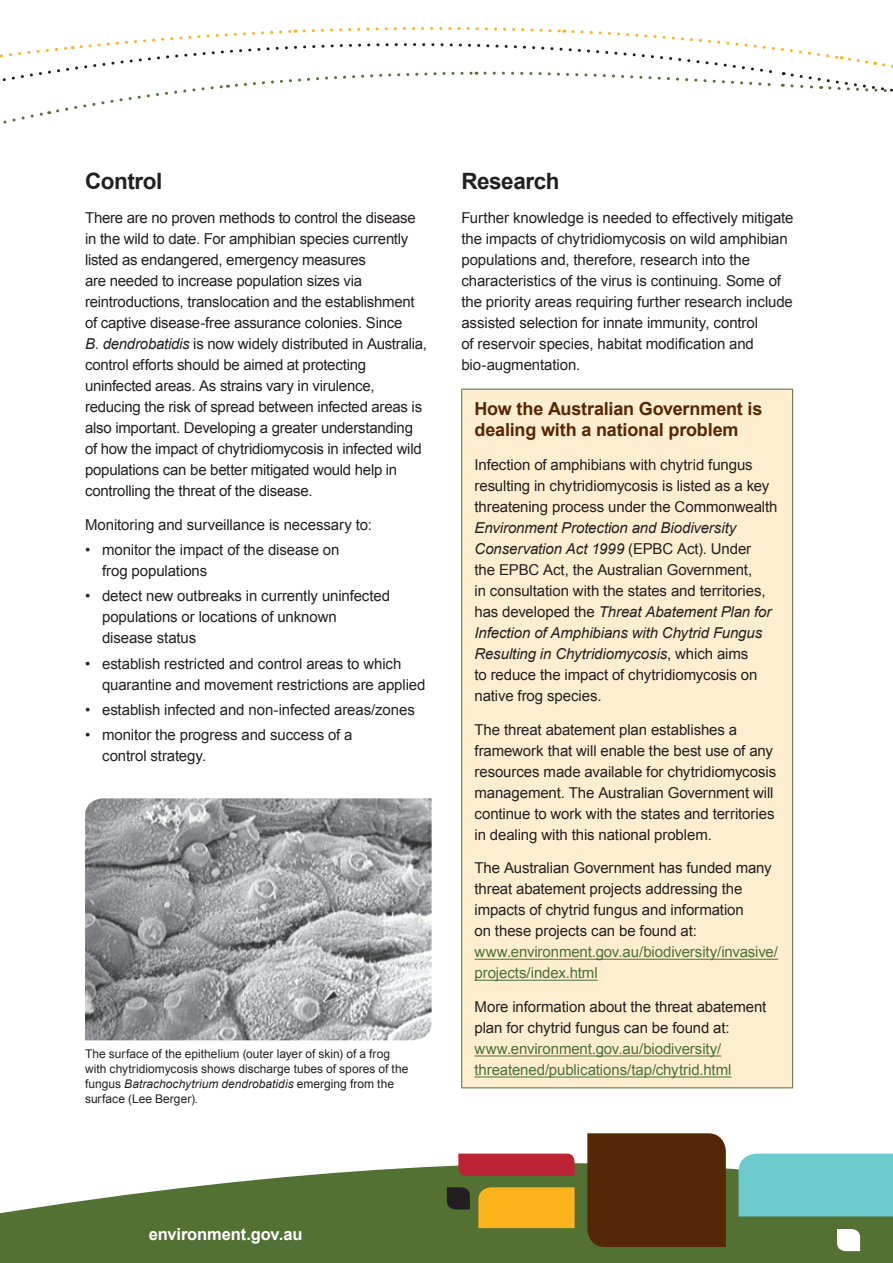
<style>
.page{position:relative;width:893px;height:1263px;background:#fff}
.page>*{position:absolute;margin:0;border:0;box-sizing:border-box;transform-origin:0 0}
.Subhead_2{font:700 22.5px "Arial";letter-spacing:-.02em;color:#231f20}
.Subhead_3{font:700 18px/21px "Arial";letter-spacing:-.01em;color:#562705}
.t1{font:700 16.5px "Arial";letter-spacing:-.01em;color:#fff}
.Text{font:15px/21px "Arial";letter-spacing:-.01em;color:#231f20}
.Text-2{font:15px/21px "Arial";letter-spacing:-.005em;color:#497136}
.Text-3{font:12px/15px "Arial";color:#231f20}
.s1{font-style:italic}
.s2{color:#497136}
.s3{color:#231f20}
</style>
<div class="page">
<svg style="left:0;top:1163px;width:893px;height:100px;fill:#537133"></svg>
<div style="left:739px;top:1153px;width:154px;height:63px;background:#6dcacd"></div>
<svg style="left:447px;top:1187px;width:23px;height:22px"></svg>
<div style="left:478px;top:1187px;width:97px;height:41px;background:#fcb31c"></div>
<svg style="left:837px;top:1229px;width:23px;height:22px"></svg>
<div style="left:587px;top:1133px;width:139px;height:114px;background:#562705"></div>
<div style="left:458px;top:1153px;width:117px;height:23px;background:#bb2435"></div>
<svg style="left:0;top:27px;width:893px;height:97px"></svg>
<div style="left:462px;top:389px;width:331px;height:699px;background:#ffedd0"></div>
<hr style="left:461px;top:389px;width:332px;height:1px;background:#497136">
<hr style="left:461px;top:389px;width:1px;height:698px;background:#497136">
<hr style="left:792px;top:389px;width:1px;height:698px;background:#497136">
<hr style="left:461px;top:1087px;width:332px;height:1px;background:#497136">
<hr style="left:474px;top:959px;width:304px;height:1px;background:#497136">
<hr style="left:474px;top:980px;width:124px;height:1px;background:#497136">
<hr style="left:474px;top:1055px;width:247px;height:1px;background:#497136">
<hr style="left:474px;top:1076px;width:257px;height:1px;background:#497136">
<img style="left:85px;top:798px;width:347px;height:242px">
<p class="Subhead_2" style="left:85px;top:166px;width:79px">Control</p>
<p class="Text" style="left:85px;top:207px;width:343px">There are no proven methods to control the disease in the wild to date. For amphibian species currently listed as endangered, emergency measures<br>are needed to increase population sizes via reintroductions, translocation and the establishment of captive disease-free assurance colonies. Since<br><span class="s1">B. dendrobatidis</span> is now widely distributed in Australia, control efforts should be aimed at protecting uninfected areas. As strains vary in virulence, reducing the risk of spread between infected areas is also important. Developing a greater understanding of how the impact of chytridiomycosis in infected wild populations can be better mitigated would help in controlling the threat of the disease.</p>
<p class="Text" style="left:85px;top:514px;width:288px">Monitoring and surveillance is necessary to:</p>
<p class="Text" style="left:102px;top:539px;width:239px;text-indent:-17px">• monitor the impact of the disease on frog populations</p>
<p class="Text" style="left:102px;top:586px;width:289px;text-indent:-17px">• detect new outbreaks in currently uninfected populations or locations of unknown disease status</p>
<p class="Text" style="left:102px;top:653px;width:325px;text-indent:-17px">• establish restricted and control areas to which quarantine and movement restrictions are applied</p>
<p class="Text" style="left:85px;top:699px;width:331px">• establish infected and non-infected areas/zones</p>
<p class="Text" style="left:102px;top:724px;width:252px;text-indent:-17px">• monitor the progress and success of a control strategy.</p>
<p class="Text-3" style="left:85px;top:1046px;width:325px">The surface of the epithelium (outer layer of skin) of a frog with chytridiomycosis shows discharge tubes of spores of the fungus <span class="s1">Batrachochytrium dendrobatidis</span> emerging from the surface (Lee Berger).</p>
<p class="Subhead_2" style="left:461px;top:166px;width:100px">Research</p>
<p class="Text" style="left:461px;top:207px;width:334px">Further knowledge is needed to effectively mitigate the impacts of chytridiomycosis on wild amphibian populations and, therefore, research into the characteristics of the virus is continuing. Some of the priority areas requiring further research include assisted selection for innate immunity, control<br>of reservoir species, habitat modification and bio-augmentation.</p>
<p class="Subhead_3" style="left:474px;top:399px;width:289px">How the Australian Government is dealing with a national problem</p>
<p class="Text" style="left:474px;top:454px;width:305px">Infection of amphibians with chytrid fungus resulting in chytridiomycosis is listed as a key threatening process under the Commonwealth <span class="s1">Environment Protection and Biodiversity Conservation Act 1999</span> (EPBC Act). Under<br>the EPBC Act, the Australian Government,<br>in consultation with the states and territories, has developed the <span class="s1">Threat Abatement Plan for Infection of Amphibians with Chytrid Fungus Resulting in Chytridiomycosis</span>, which aims<br>to reduce the impact of chytridiomycosis on native frog species.</p>
<p class="Text" style="left:474px;top:719px;width:303px">The threat abatement plan establishes a framework that will enable the best use of any resources made available for chytridiomycosis management. The Australian Government will continue to work with the states and territories in dealing with this national problem.</p>
<p class="Text" style="left:474px;top:858px;width:305px">The Australian Government has funded many threat abatement projects addressing the impacts of chytrid fungus and information<br>on these projects can be found at: <span class="s2">www.environment.gov.au/biodiversity/invasive/ projects/index.html</span></p>
<p class="Text-2" style="left:474px;top:996px;width:293px"><span class="s3">More information about the threat abatement plan for chytrid fungus can be found at: </span>www.environment.gov.au/biodiversity/ threatened/publications/tap/chytrid.html</p>
<p class="t1" style="left:149px;top:1223px;width:155px">environment.gov.au</p>
</div>
